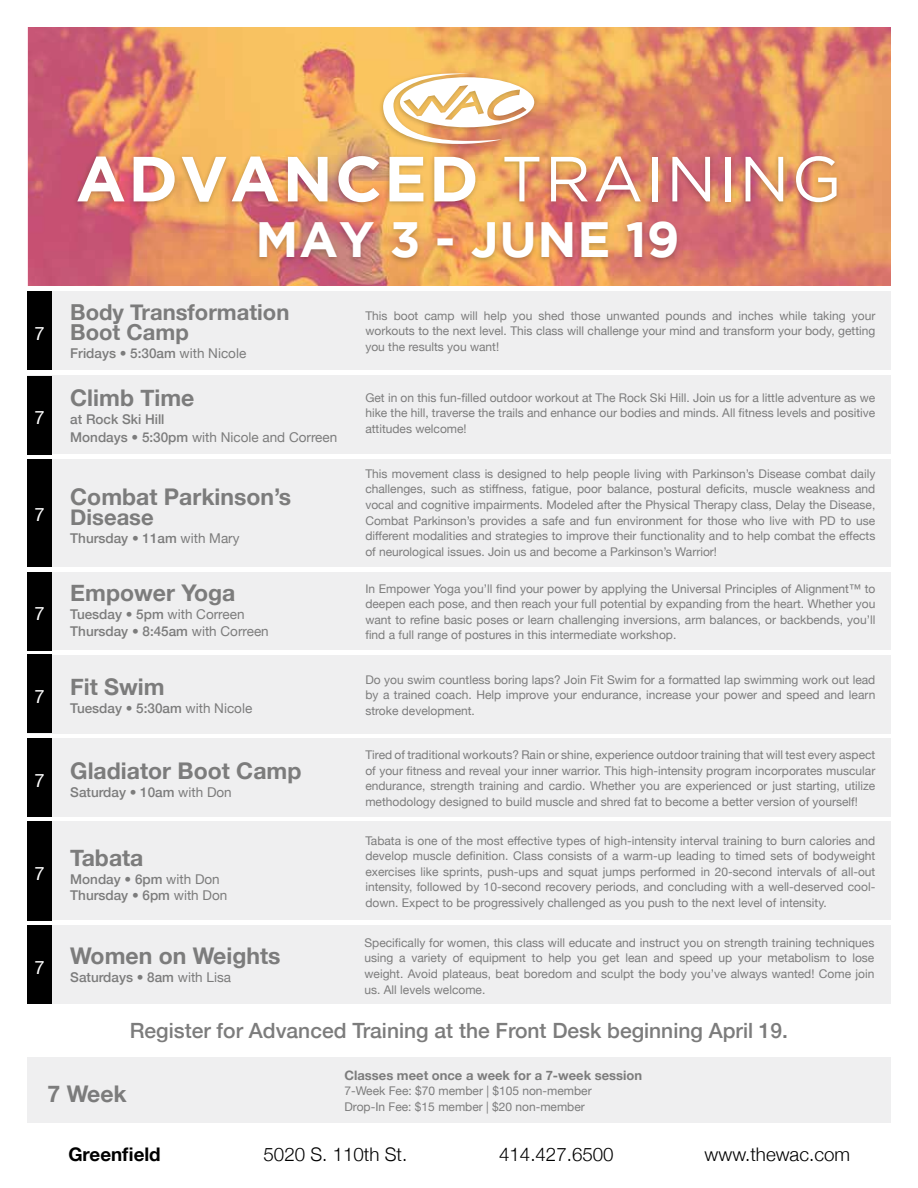
<style>
.page{position:relative;width:918px;height:1188px;background:#fff}
.page>*{position:absolute;margin:0;border:0;box-sizing:border-box;transform-origin:0 0}
.t1{font:700 63.6px "Gotham";letter-spacing:.035em;color:#fff}
.t2{font:700 49.5px "Gotham";letter-spacing:.015em;color:#fff}
.t3{font:700 22.95px "Helvetica Neue";color:#7c7c7c}
.t4{font:700 22.05px/20px "Helvetica Neue";color:#7c7c7c}
.t5{font:500 21px "Helvetica Neue";color:#7c7c7c}
.t6{font:300 18.75px "Helvetica Neue";color:#000}
.t7{font:700 18.75px "Helvetica Neue";color:#000}
.t8{font:18.3px "Helvetica Neue";color:#fff}
.t9{font:500 13.5px/16.5px "Helvetica Neue";color:#7c7c7c}
.t10{font:700 13.05px "Helvetica Neue";color:#7c7c7c}
.t11{font:12px/15.5px "Helvetica Neue";color:#7c7c7c;text-align:justify}
.s1{font-weight:400}
</style>
<div class="page">
<div style="left:27px;top:376px;width:864px;height:78px;background:#efeff0"></div>
<div style="left:27px;top:376px;width:25px;height:78px;background:#000"></div>
<div style="left:27px;top:738px;width:864px;height:79px;background:#efeff0"></div>
<div style="left:27px;top:739px;width:25px;height:78px;background:#000"></div>
<div style="left:27px;top:926px;width:864px;height:78px;background:#efeff0"></div>
<div style="left:27px;top:926px;width:25px;height:78px;background:#000"></div>
<div style="left:27px;top:655px;width:864px;height:78px;background:#efeff0"></div>
<div style="left:27px;top:655px;width:25px;height:78px;background:#000"></div>
<div style="left:27px;top:291px;width:864px;height:79px;background:#efeff0"></div>
<div style="left:27px;top:292px;width:25px;height:78px;background:#000"></div>
<div style="left:27px;top:572px;width:864px;height:78px;background:#efeff0"></div>
<div style="left:27px;top:572px;width:25px;height:78px;background:#000"></div>
<div style="left:27px;top:459px;width:864px;height:108px;background:#efeff0"></div>
<div style="left:27px;top:459px;width:25px;height:108px;background:#000"></div>
<div style="left:27px;top:822px;width:864px;height:98px;background:#efeff0"></div>
<div style="left:27px;top:821px;width:25px;height:100px;background:#000"></div>
<svg style="left:27px;top:27px;width:863px;height:258px;background:#e18c66"></svg>
<div style="left:72px;top:71px;width:770px;height:194px;background:#000;opacity:.23"></div>
<svg style="left:383px;top:71px;width:151px;height:78px"></svg>
<div style="left:27px;top:1057px;width:864px;height:66px;background:#efeff0"></div>
<h3 class="t8" style="left:34px;top:320px;width:12px">7</h3>
<h3 class="t8" style="left:34px;top:404px;width:12px">7</h3>
<h3 class="t8" style="left:34px;top:502px;width:12px">7</h3>
<h3 class="t8" style="left:34px;top:600px;width:12px">7</h3>
<h3 class="t8" style="left:34px;top:683px;width:12px">7</h3>
<h3 class="t8" style="left:34px;top:767px;width:12px">7</h3>
<h3 class="t8" style="left:34px;top:860px;width:12px">7</h3>
<h3 class="t8" style="left:34px;top:954px;width:12px">7</h3>
<h1 class="t1" style="left:76px;top:142px;width:767px">ADVANCED <span class="s1">TRAINING</span></h1>
<h2 class="t2" style="left:255px;top:211px;width:425px">MAY 3 - JUNE 19</h2>
<h3 class="t4" style="left:70px;top:303px;width:221px">Body Transformation<br>Boot Camp</h3>
<p class="t9" style="left:70px;top:344px;width:178px">Fridays • 5:30am <span class="s1">with Nicole</span></p>
<h3 class="t3" style="left:70px;top:379px;width:126px">Climb Time</h3>
<p class="t9" style="left:70px;top:409px;width:269px;line-height:18px">at Rock Ski Hill<br>Mondays • 5:30pm <span class="s1">with Nicole and Correen</span></p>
<h3 class="t3" style="left:70px;top:478px;width:223px">Combat Parkinson’s</h3>
<h3 class="t4" style="left:70px;top:507px;width:85px">Disease</h3>
<p class="t9" style="left:70px;top:528px;width:171px">Thursday • 11am <span class="s1">with Mary</span></p>
<h3 class="t3" style="left:70px;top:575px;width:167px">Empower Yoga</h3>
<p class="t9" style="left:70px;top:605px;width:200px">Tuesday • 5pm <span class="s1">with Correen<br></span>Thursday • 8:45am <span class="s1">with Correen</span></p>
<h3 class="t3" style="left:70px;top:669px;width:96px">Fit Swim</h3>
<p class="t9" style="left:70px;top:699px;width:184px">Tuesday • 5:30am <span class="s1">with Nicole</span></p>
<h3 class="t3" style="left:70px;top:753px;width:233px">Gladiator Boot Camp</h3>
<p class="t9" style="left:70px;top:783px;width:163px">Saturday • 10am <span class="s1">with Don</span></p>
<h3 class="t3" style="left:70px;top:840px;width:75px">Tabata</h3>
<p class="t9" style="left:70px;top:870px;width:159px">Monday • 6pm <span class="s1">with Don<br></span>Thursday • 6pm <span class="s1">with Don</span></p>
<h3 class="t3" style="left:70px;top:938px;width:212px">Women on Weights</h3>
<p class="t9" style="left:70px;top:968px;width:162px">Saturdays • 8am <span class="s1">with Lisa</span></p>
<p class="t11" style="left:365px;top:309px;width:511px">This boot camp will help you shed those unwanted pounds and inches while taking your workouts to the next level. This class will challenge your mind and transform your body, getting you the results you want!</p>
<p class="t11" style="left:365px;top:391px;width:511px">Get in on this fun-filled outdoor workout at The Rock Ski Hill. Join us for a little adventure as we hike the hill, traverse the trails and enhance our bodies and minds. All fitness levels and positive attitudes welcome!</p>
<p class="t11" style="left:365px;top:467px;width:511px">This movement class is designed to help people living with Parkinson’s Disease combat daily challenges, such as stiffness, fatigue, poor balance, postural deficits, muscle weakness and vocal and cognitive impairments. Modeled after the Physical Therapy class, Delay the Disease, Combat Parkinson’s provides a safe and fun environment for those who live with PD to use different modalities and strategies to improve their functionality and to help combat the effects of neurological issues. Join us and become a Parkinson’s Warrior!</p>
<p class="t11" style="left:365px;top:581px;width:511px">In Empower Yoga you’ll find your power by applying the Universal Principles of Alignment™ to deepen each pose, and then reach your full potential by expanding from the heart. Whether you want to refine basic poses or learn challenging inversions, arm balances, or backbends, you’ll find a full range of postures in this intermediate workshop.</p>
<p class="t11" style="left:365px;top:673px;width:511px">Do you swim countless boring laps? Join Fit Swim for a formatted lap swimming work out lead by a trained coach. Help improve your endurance, increase your power and speed and learn stroke development.</p>
<p class="t11" style="left:365px;top:748px;width:511px">Tired of traditional workouts? Rain or shine, experience outdoor training that will test every aspect of your fitness and reveal your inner warrior. This high-intensity program incorporates muscular endurance, strength training and cardio. Whether you are experienced or just starting, utilize methodology designed to build muscle and shred fat to become a better version of yourself!</p>
<p class="t11" style="left:365px;top:834px;width:511px">Tabata is one of the most effective types of high-intensity interval training to burn calories and develop muscle definition. Class consists of a warm-up leading to timed sets of bodyweight exercises like sprints, push-ups and squat jumps performed in 20-second intervals of all-out intensity, followed by 10-second recovery periods, and concluding with a well-deserved cool&shy;down. Expect to be progressively challenged as you push to the next level of intensity.</p>
<p class="t11" style="left:364px;top:936px;width:511px">Specifically for women, this class will educate and instruct you on strength training techniques using a variety of equipment to help you get lean and speed up your metabolism to lose weight. Avoid plateaus, beat boredom and sculpt the body you’ve always wanted! Come join us. All levels welcome.</p>
<h3 class="t5" style="left:130px;top:1013px;width:660px">Register for Advanced Training at the Front Desk beginning April 19.</h3>
<h3 class="t3" style="left:48px;top:1076px;width:81px">7 Week</h3>
<p class="t10" style="left:345px;top:1065px;width:299px">Classes meet once a week for a 7-week session</p>
<p class="t11" style="left:345px;top:1084px;width:249px">7-Week Fee: $70 member | $105 non-member<br>Drop-In Fee: $15 member | $20 non-member</p>
<h3 class="t7" style="left:68px;top:1140px;width:94px">Greenfield</h3>
<h3 class="t6" style="left:264px;top:1139px;width:145px">5020 S. 110th St.</h3>
<h3 class="t6" style="left:499px;top:1139px;width:116px">414.427.6500</h3>
<h3 class="t6" style="left:705px;top:1139px;width:147px">www.thewac.com</h3>
</div>
